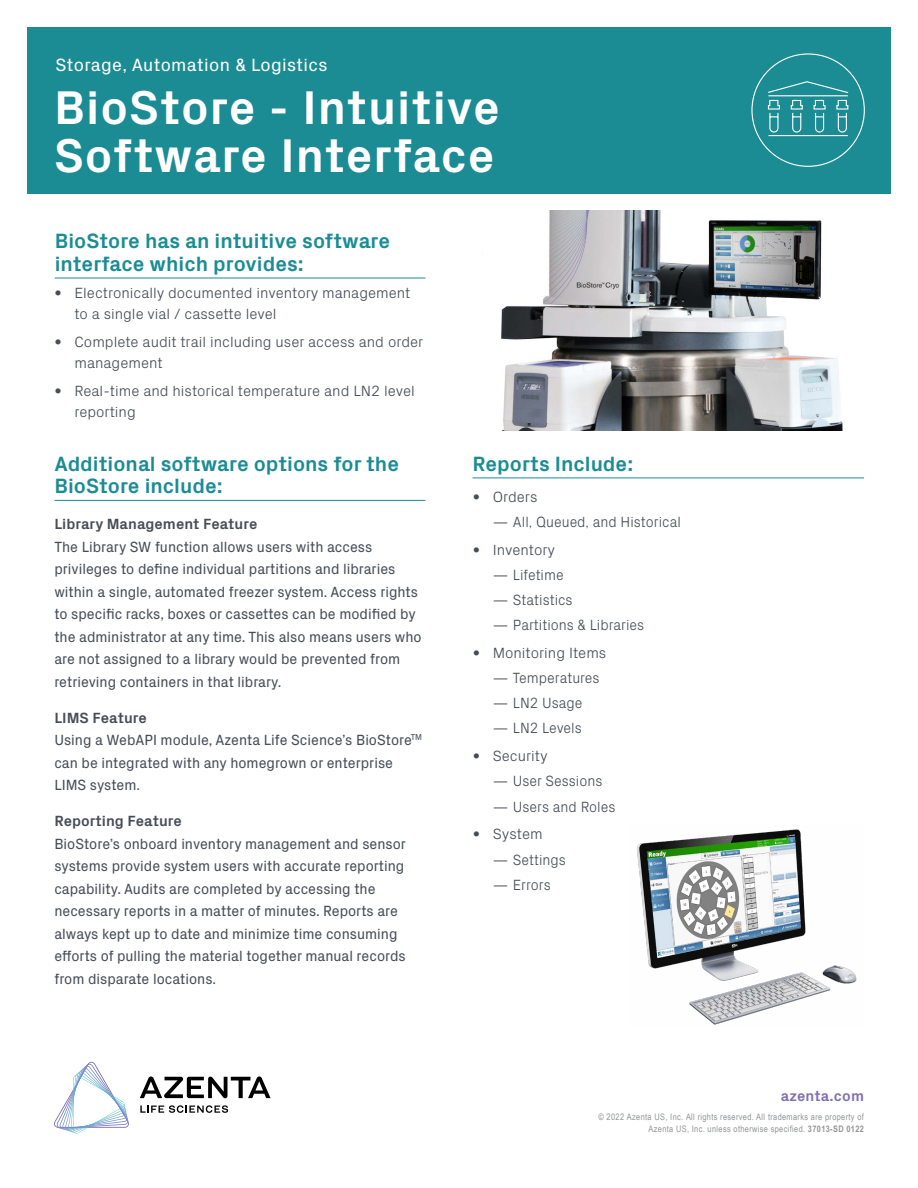
<style>
.page{position:relative;width:918px;height:1188px;background:#fff}
.page>*{position:absolute;margin:0;border:0;box-sizing:border-box;transform-origin:0 0}
.t1{font:700 48px/48px "Px Grotesk";letter-spacing:.02em;color:#fff}
.t2{font:700 21px/22.5px "Px Grotesk";color:#1b8c94}
.t3{font:18px "Px Grotesk";letter-spacing:.02em;color:#fff}
.t4{font:15px/22.5px "Px Grotesk";color:#474d58;scale:.95 1}
.t5{font:300 15px/21px "Px Grotesk";color:#474d58}
.t6{font:300 15px "Px Grotesk";color:#474d58;scale:.95 1}
.t7{font:700 15px "Px Grotesk";color:#474d58}
.t8{font:700 15px "Px Grotesk";letter-spacing:.01em;color:#816eb2}
.t9{font:9px/12px "Arial Narrow";letter-spacing:.04em;color:#929496;text-align:right}
.s1{font-weight:700}
</style>
<div class="page">
<div style="left:27px;top:27px;width:864px;height:166px;background:#1b8c94"></div>
<svg style="left:140px;top:1076px;width:131px;height:22px"></svg>
<svg style="left:140px;top:1105px;width:88px;height:8px"></svg>
<svg style="left:54px;top:1062px;width:75px;height:72px"></svg>
<img style="left:501px;top:211px;width:342px;height:219px">
<hr style="left:55px;top:278px;width:371px;height:1px;background:#1b8c94">
<hr style="left:54px;top:500px;width:372px;height:1px;background:#1b8c94">
<hr style="left:472px;top:478px;width:392px;height:1px;background:#1b8c94">
<img style="left:637px;top:829px;width:220px;height:196px">
<svg style="left:767px;top:81px;width:82px;height:56px"></svg>
<p class="t3" style="left:56px;top:52px;width:274px">Storage, Automation &amp; Logistics</p>
<h1 class="t1" style="left:54px;top:81px;width:447px">BioStore - Intuitive<br>Software Interface</h1>
<h2 class="t2" style="left:55px;top:229px;width:337px">BioStore has an intuitive software interface which provides:</h2>
<p class="t5" style="left:74px;top:281px;width:338px;text-indent:-20px">• Electronically documented inventory management to a single vial / cassette level</p>
<p class="t5" style="left:74px;top:330px;width:350px;text-indent:-20px">• Complete audit trail including user access and order management</p>
<p class="t5" style="left:74px;top:379px;width:342px;text-indent:-20px">• Real-time and historical temperature and LN2 level reporting</p>
<h2 class="t2" style="left:54px;top:451px;width:346px">Additional software options for the<br>BioStore include:</h2>
<p class="t7" style="left:54px;top:514px;width:205px">Library Management Feature</p>
<p class="t4" style="left:54px;top:535px;width:388px">The Library SW function allows users with access privileges to define individual partitions and libraries within a single, automated freezer system. Access rights to specific racks, boxes or cassettes can be modified by the administrator at any time. This also means users who are not assigned to a library would be prevented from retrieving containers in that library.</p>
<p class="t4" style="left:54px;top:706px;width:389px"><span class="s1">LIMS Feature<br></span>Using a WebAPI module, Azenta Life Science’s BioStore<sup>TM </sup>can be integrated with any homegrown or enterprise LIMS system.</p>
<p class="t7" style="left:54px;top:811px;width:129px">Reporting Feature</p>
<p class="t4" style="left:54px;top:832px;width:372px">BioStore’s onboard inventory management and sensor systems provide system users with accurate reporting capability. Audits are completed by accessing the necessary reports in a matter of minutes. Reports are always kept up to date and minimize time consuming efforts of pulling the material together manual records from disparate locations.</p>
<h2 class="t2" style="left:472px;top:451px;width:162px">Reports Include:</h2>
<p class="t5" style="left:472px;top:485px;width:67px">• Orders</p>
<p class="t6" style="left:493px;top:511px;width:200px">— All, Queued, and Historical</p>
<p class="t5" style="left:472px;top:538px;width:84px">• Inventory</p>
<p class="t6" style="left:493px;top:564px;width:76px">— Lifetime</p>
<p class="t6" style="left:493px;top:589px;width:86px">— Statistics</p>
<p class="t6" style="left:493px;top:614px;width:161px">— Partitions &amp; Libraries</p>
<p class="t5" style="left:472px;top:641px;width:135px">• Monitoring Items</p>
<p class="t6" style="left:493px;top:667px;width:114px">— Temperatures</p>
<p class="t6" style="left:493px;top:692px;width:96px">— LN2 Usage</p>
<p class="t6" style="left:493px;top:717px;width:95px">— LN2 Levels</p>
<p class="t5" style="left:472px;top:744px;width:77px">• Security</p>
<p class="t6" style="left:493px;top:770px;width:117px">— User Sessions</p>
<p class="t6" style="left:493px;top:796px;width:131px">— Users and Roles</p>
<p class="t5" style="left:472px;top:822px;width:72px">• System</p>
<p class="t6" style="left:493px;top:849px;width:79px">— Settings</p>
<p class="t6" style="left:493px;top:874px;width:63px">— Errors</p>
<p class="t8" style="left:781px;top:1085px;width:85px">azenta.com</p>
<p class="t9" style="left:598px;top:1111px;width:267px">© 2022 Azenta US, Inc. All rights reserved. All trademarks are property of<br>Azenta US, Inc. unless otherwise specified. <span class="s1">37013-SD 0122</span></p>
</div>
